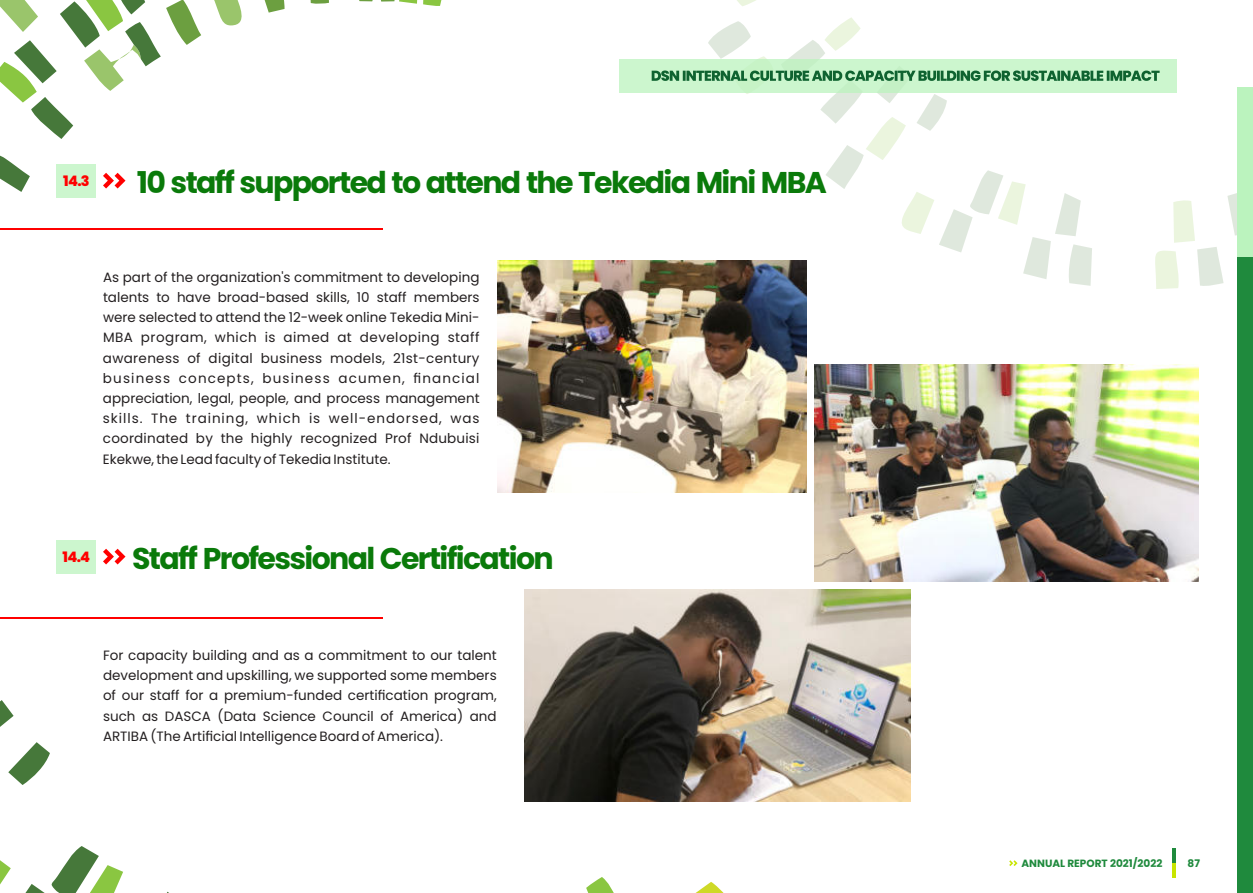
<style>
.page{position:relative;width:1253px;height:893px;background:#fff}
.page>*{position:absolute;margin:0;border:0;box-sizing:border-box;transform-origin:0 0}
.t1{font:700 30px "Poppins";letter-spacing:-.055em;color:#0a7a0a}
.t2{font:800 14.4px "Poppins";color:#f00}
.t3{font:13.5px/20.2px "Poppins";color:#231f20;text-align:justify}
.t4{font:700 10.5px "Poppins";color:#1f8a3d}
</style>
<div class="page">
<svg style="left:359px;top:0;width:83px;height:6px"></svg>
<svg style="left:586px;top:877px;width:28px;height:16px"></svg>
<svg style="left:695px;top:882px;width:29px;height:11px"></svg>
<svg style="left:0;top:846px;width:123px;height:47px"></svg>
<svg style="left:214px;top:0;width:28px;height:26px"></svg>
<svg style="left:0;top:700px;width:50px;height:85px"></svg>
<svg style="left:310px;top:0;width:19px;height:4px"></svg>
<svg style="left:0;top:155px;width:30px;height:37px"></svg>
<svg style="left:264px;top:0;width:20px;height:13px"></svg>
<svg style="left:0;top:0;width:201px;height:139px"></svg>
<svg style="left:737px;top:0;width:19px;height:6px"></svg>
<div style="left:1237px;top:257px;width:15px;height:636px;background:#1f8a3d"></div>
<svg style="left:103px;top:173px;width:22px;height:16px"></svg>
<hr style="left:0;top:228px;width:383px;height:2px;background:#f00">
<div style="left:56px;top:164px;width:40px;height:33px;background:#ccf6ce"></div>
<svg style="left:103px;top:549px;width:22px;height:15px"></svg>
<hr style="left:0;top:617px;width:383px;height:2px;background:#f00">
<div style="left:56px;top:540px;width:40px;height:33px;background:#ccf6ce"></div>
<hr style="left:1172px;top:848px;width:4px;height:16px;background:#1f8a3d">
<hr style="left:1172px;top:863px;width:4px;height:15px;background:#c8e500">
<svg style="left:1009px;top:860px;width:8px;height:6px"></svg>
<img style="left:497px;top:261px;width:309px;height:231px">
<img style="left:814px;top:364px;width:384px;height:217px">
<img style="left:524px;top:590px;width:386px;height:211px">
<div style="left:619px;top:59px;width:557px;height:33px;background:#ccf6ce"></div>
<svg style="left:651px;top:17px;width:601px;height:272px"></svg>
<p class="t2" style="left:63px;top:172px;width:28px">14.3</p>
<h1 class="t1" style="left:137px;top:165px;width:691px">10 staff supported to attend the Tekedia Mini MBA</h1>
<p class="t3" style="left:103px;top:267px;width:378px">As part of the organization's commitment to developing talents to have broad-based skills, 10 staff members were selected to attend the 12-week online Tekedia Mini-MBA program, which is aimed at developing staff awareness of digital business models, 21st-century business concepts, business acumen, financial appreciation, legal, people, and process management skills. The training, which is well-endorsed, was coordinated by the highly recognized Prof Ndubuisi Ekekwe, the Lead faculty of Tekedia Institute.</p>
<p class="t2" style="left:63px;top:548px;width:29px">14.4</p>
<h1 class="t1" style="left:132px;top:541px;width:423px">Staff Professional Certification</h1>
<p class="t3" style="left:103px;top:645px;width:395px">For capacity building and as a commitment to our talent development and upskilling, we supported some members of our staff for a premium-funded certification program, such as DASCA (Data Science Council of America) and ARTIBA (The Artificial Intelligence Board of America).</p>
<p class="t4" style="left:1021px;top:857px;width:142px">ANNUAL REPORT 2021/2022</p>
<p class="t4" style="left:1187px;top:857px;width:14px">87</p>
</div>
